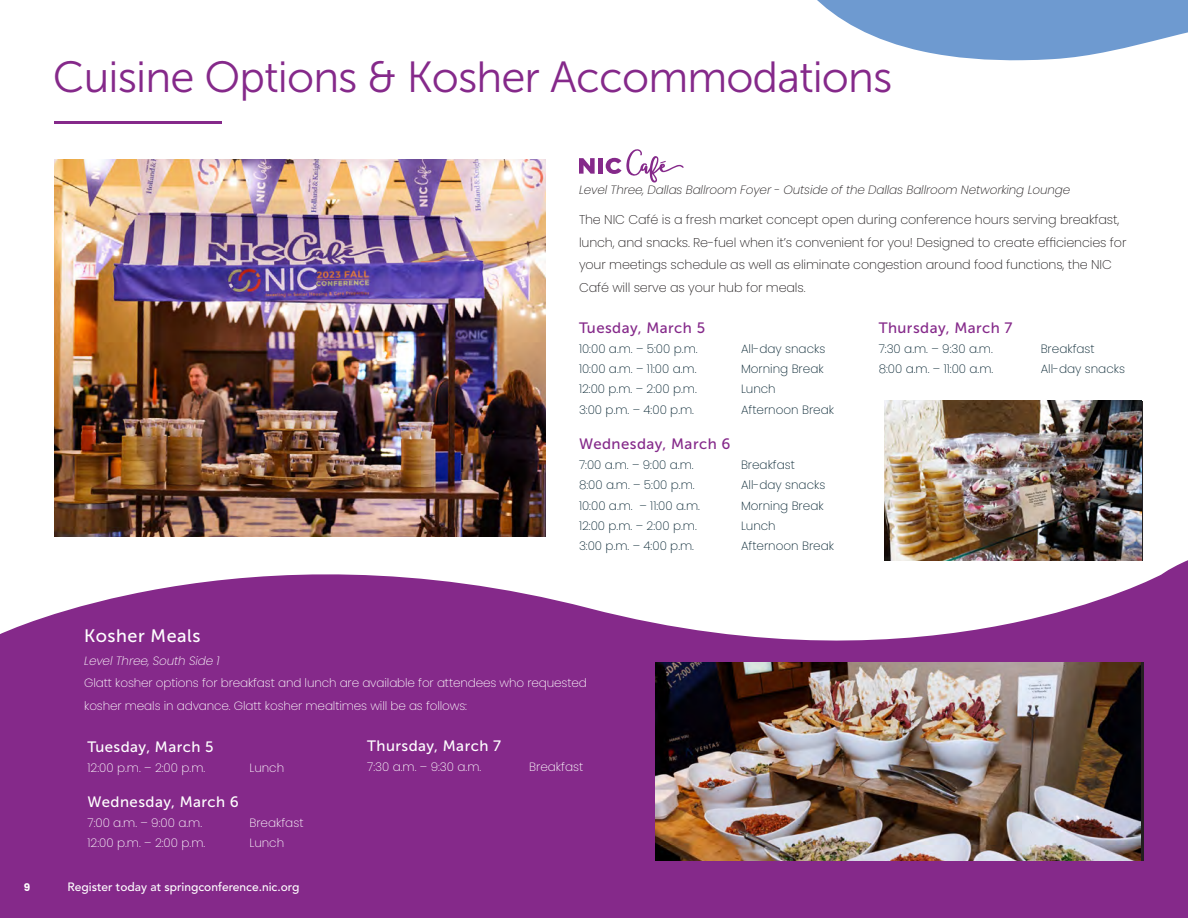
<style>
.page{position:relative;width:1188px;height:918px;background:#fff}
.page>*{position:absolute;margin:0;border:0;box-sizing:border-box;transform-origin:0 0}
.t1{font:43.5px "Museo Sans 300";letter-spacing:-.02em;color:#85298a}
.t2{font:18px "Museo Sans 500";letter-spacing:.03em;color:#fff}
.t3{font:15px "Museo Sans 500";letter-spacing:.03em;color:#85298a}
.t4{font:15px "Museo Sans 500";letter-spacing:.03em;color:#fff}
.t5{font:200 12.75px/22.5px "Poppins";letter-spacing:-.01em;color:#231f20}
.t6{font:200 12px "Poppins";color:#082633}
.t7{font:200 12px/22.5px "Poppins";letter-spacing:-.01em;color:#fff}
.t8{font:italic 200 12px "Poppins";letter-spacing:-.01em;color:#231f20}
.t9{font:500 12px "Avenir LT Std";color:#fff}
.t10{font:italic 200 12px "Poppins";letter-spacing:-.01em;color:#fff}
.t11{font:700 10.5px "Poppins";color:#fff}
.s1{font-size:12px}
</style>
<div class="page">
<svg style="left:0;top:519px;width:1188px;height:399px;fill:#85298a"></svg>
<img style="left:656px;top:662px;width:485px;height:199px">
<img style="left:54px;top:160px;width:491px;height:377px">
<hr style="left:54px;top:122px;width:168px;height:2px;background:#85298a">
<img style="left:884px;top:401px;width:258px;height:160px">
<svg style="left:817px;top:0;width:371px;height:61px;fill:#6e9ad0"></svg>
<svg style="left:579px;top:158px;width:16px;height:16px"></svg>
<div style="left:598px;top:158px;width:5px;height:16px;background:#85298a"></div>
<svg style="left:606px;top:149px;width:78px;height:34px"></svg>
<h1 class="t1" style="left:53px;top:54px;width:841px">Cuisine Options &amp; Kosher Accommodations</h1>
<p class="t8" style="left:579px;top:183px;width:493px">Level Three, Dallas Ballroom Foyer - Outside of the Dallas Ballroom Networking Lounge</p>
<p class="t5" style="left:579px;top:208px;width:549px">The NIC Café is a fresh market concept open during conference hours serving breakfast, lunch, and snacks. Re-fuel when it’s convenient for you! Designed to create efficiencies for your meetings schedule as well as eliminate congestion around food functions, the NIC Café will serve as your hub for meals<span class="s1">.</span></p>
<p class="t3" style="left:579px;top:319px;width:128px">Tuesday, March 5</p>
<p class="t6" style="left:579px;top:342px;width:120px">10:00 a.m. – 5:00 p.m.</p>
<p class="t6" style="left:741px;top:342px;width:86px">All-day snacks</p>
<p class="t6" style="left:579px;top:362px;width:119px">10:00 a.m. – 11:00 a.m.</p>
<p class="t6" style="left:741px;top:362px;width:84px">Morning Break</p>
<p class="t6" style="left:579px;top:382px;width:119px">12:00 p.m. – 2:00 p.m.</p>
<p class="t6" style="left:741px;top:382px;width:36px">Lunch</p>
<p class="t6" style="left:579px;top:402px;width:117px">3:00 p.m. – 4:00 p.m.</p>
<p class="t6" style="left:741px;top:402px;width:95px">Afternoon Break</p>
<p class="t3" style="left:579px;top:435px;width:153px">Wednesday, March 6</p>
<p class="t6" style="left:579px;top:458px;width:116px">7:00 a.m. – 9:00 a.m.</p>
<p class="t6" style="left:741px;top:458px;width:56px">Breakfast</p>
<p class="t6" style="left:579px;top:478px;width:117px">8:00 a.m. – 5:00 p.m.</p>
<p class="t6" style="left:741px;top:478px;width:86px">All-day snacks</p>
<p class="t6" style="left:579px;top:498px;width:122px">10:00 a.m. – 11:00 a.m.</p>
<p class="t6" style="left:741px;top:498px;width:84px">Morning Break</p>
<p class="t6" style="left:579px;top:519px;width:119px">12:00 p.m. – 2:00 p.m.</p>
<p class="t6" style="left:741px;top:519px;width:36px">Lunch</p>
<p class="t6" style="left:579px;top:539px;width:117px">3:00 p.m. – 4:00 p.m.</p>
<p class="t6" style="left:741px;top:539px;width:95px">Afternoon Break</p>
<p class="t3" style="left:879px;top:319px;width:135px">Thursday, March 7</p>
<p class="t6" style="left:879px;top:342px;width:116px">7:30 a.m. – 9:30 a.m.</p>
<p class="t6" style="left:1041px;top:342px;width:56px">Breakfast</p>
<p class="t6" style="left:879px;top:362px;width:116px">8:00 a.m. – 11:00 a.m.</p>
<p class="t6" style="left:1041px;top:362px;width:86px">All-day snacks</p>
<h2 class="t2" style="left:84px;top:626px;width:118px">Kosher Meals</h2>
<p class="t10" style="left:84px;top:653px;width:137px">Level Three, South Side 1</p>
<p class="t7" style="left:84px;top:672px;width:504px">Glatt kosher options for breakfast and lunch are available for attendees who requested kosher meals in advance. Glatt kosher mealtimes will be as follows:</p>
<p class="t4" style="left:87px;top:738px;width:128px">Tuesday, March 5</p>
<p class="t7" style="left:87px;top:756px;width:119px">12:00 p.m. – 2:00 p.m.</p>
<p class="t7" style="left:249px;top:756px;width:36px">Lunch</p>
<p class="t4" style="left:87px;top:794px;width:153px">Wednesday, March 6</p>
<p class="t7" style="left:87px;top:812px;width:116px">7:00 a.m. – 9:00 a.m.</p>
<p class="t7" style="left:249px;top:812px;width:56px">Breakfast</p>
<p class="t7" style="left:87px;top:832px;width:119px">12:00 p.m. – 2:00 p.m.</p>
<p class="t7" style="left:249px;top:832px;width:36px">Lunch</p>
<p class="t11" style="left:24px;top:881px;width:8px">9</p>
<p class="t9" style="left:68px;top:880px;width:233px">Register today at springconference.nic.org</p>
<p class="t4" style="left:367px;top:738px;width:135px">Thursday, March 7</p>
<p class="t7" style="left:367px;top:756px;width:116px">7:30 a.m. – 9:30 a.m.</p>
<p class="t7" style="left:529px;top:756px;width:56px">Breakfast</p>
</div>
